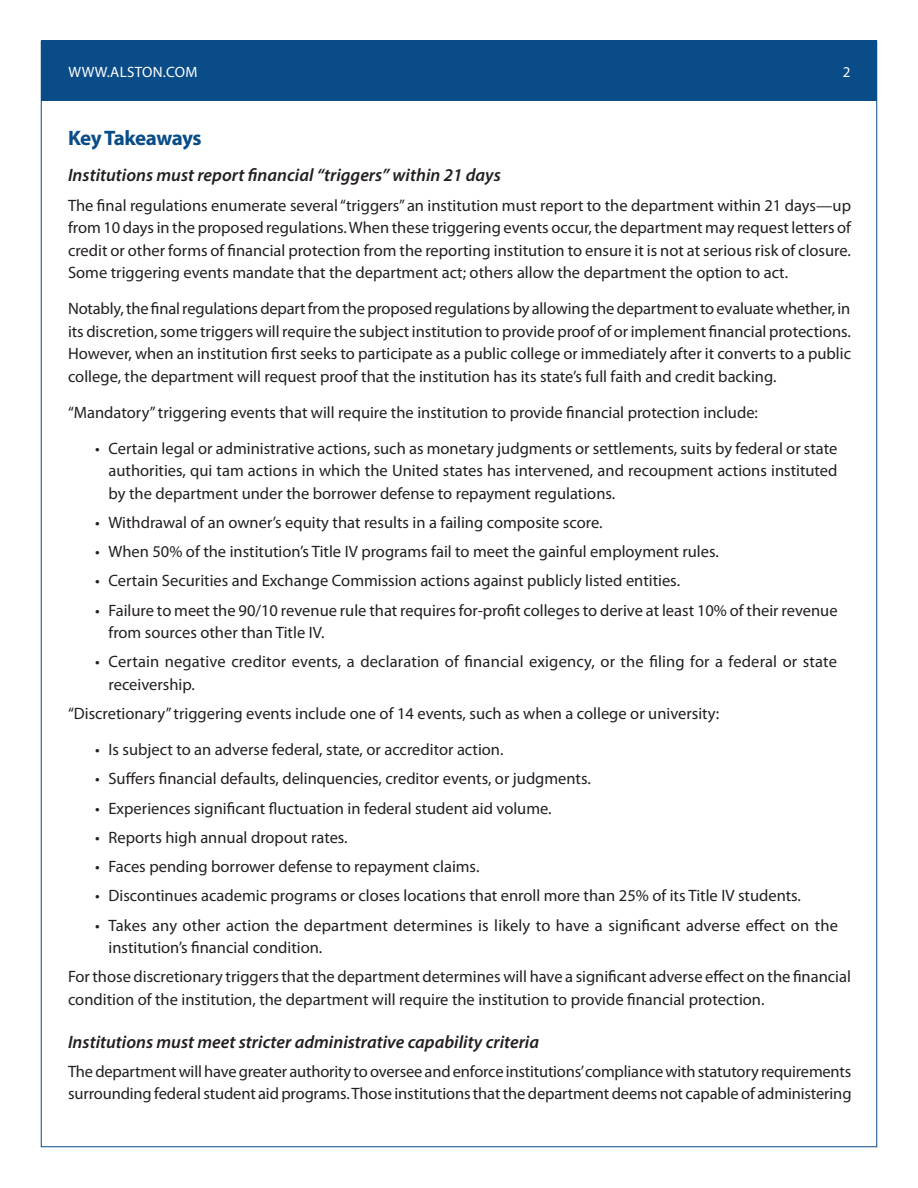
<style>
.page{position:relative;width:918px;height:1188px;background:#fff}
.page>*{position:absolute;margin:0;border:0;box-sizing:border-box;transform-origin:0 0}
.t1{font:700 21px "Myriad Pro";letter-spacing:-.03em;color:#0a4c88}
.t2{font:italic 600 18px "Myriad Pro";color:#231f20}
.t3{font:16.5px/22.5px "Myriad Pro";color:#231f20}
.t4{font:15px "Myriad Pro";letter-spacing:.02em;color:#fff}
</style>
<div class="page">
<div style="left:41px;top:40px;width:835px;height:61px;background:#0a4c88"></div>
<p class="t4" style="left:68px;top:62px;width:130px">WWW.ALSTON.COM</p>
<p class="t4" style="left:843px;top:62px;width:9px">2</p>
<p class="t1" style="left:68px;top:125px;width:135px">Key Takeaways</p>
<p class="t2" style="left:68px;top:164px;width:434px">Institutions must report financial “triggers” within 21 days</p>
<p class="t3" style="left:68px;top:194px;width:785px;text-align:justify">The final regulations enumerate several “triggers” an institution must report to the department within 21 days—up from 10 days in the proposed regulations. When these triggering events occur, the department may request letters of credit or other forms of financial protection from the reporting institution to ensure it is not at serious risk of closure.<br>Some triggering events mandate that the department act; others allow the department the option to act.</p>
<p class="t3" style="left:68px;top:297px;width:785px;text-align:justify">Notably, the final regulations depart from the proposed regulations by allowing the department to evaluate whether, in its discretion, some triggers will require the subject institution to provide proof of or implement financial protections.<br>However, when an institution first seeks to participate as a public college or immediately after it converts to a public college, the department will request proof that the institution has its state’s full faith and credit backing.</p>
<p class="t3" style="left:68px;top:401px;width:691px">“Mandatory” triggering events that will require the institution to provide financial protection include:</p>
<p class="t3" style="left:109px;top:437px;width:731px;text-align:justify;text-indent:-13px">• Certain legal or administrative actions, such as monetary judgments or settlements, suits by federal or state authorities, qui tam actions in which the United states has intervened, and recoupment actions instituted by the department under the borrower defense to repayment regulations.</p>
<p class="t3" style="left:95px;top:511px;width:509px">• Withdrawal of an owner’s equity that results in a failing composite score.</p>
<p class="t3" style="left:95px;top:540px;width:625px">• When 50% of the institution’s Title IV programs fail to meet the gainful employment rules.</p>
<p class="t3" style="left:95px;top:569px;width:587px">• Certain Securities and Exchange Commission actions against publicly listed entities.</p>
<p class="t3" style="left:109px;top:599px;width:731px;text-indent:-13px">• Failure to meet the 90/10 revenue rule that requires for-profit colleges to derive at least 10% of their revenue from sources other than Title IV.</p>
<p class="t3" style="left:109px;top:650px;width:730px;text-indent:-13px">• Certain negative creditor events, a declaration of financial exigency, or the filing for a federal or state receivership.</p>
<p class="t3" style="left:68px;top:702px;width:653px">“Discretionary” triggering events include one of 14 events, such as when a college or university:</p>
<p class="t3" style="left:95px;top:738px;width:410px">• Is subject to an adverse federal, state, or accreditor action.</p>
<p class="t3" style="left:95px;top:767px;width:497px">• Suffers financial defaults, delinquencies, creditor events, or judgments.</p>
<p class="t3" style="left:95px;top:797px;width:458px">• Experiences significant fluctuation in federal student aid volume.</p>
<p class="t3" style="left:95px;top:826px;width:254px">• Reports high annual dropout rates.</p>
<p class="t3" style="left:95px;top:855px;width:386px">• Faces pending borrower defense to repayment claims.</p>
<p class="t3" style="left:95px;top:884px;width:708px">• Discontinues academic programs or closes locations that enroll more than 25% of its Title IV students.</p>
<p class="t3" style="left:109px;top:914px;width:731px;text-indent:-13px">• Takes any other action the department determines is likely to have a significant adverse effect on the institution’s financial condition.</p>
<p class="t3" style="left:68px;top:965px;width:784px">For those discretionary triggers that the department determines will have a significant adverse effect on the financial condition of the institution, the department will require the institution to provide financial protection.</p>
<p class="t2" style="left:68px;top:1030px;width:473px">Institutions must meet stricter administrative capability criteria</p>
<p class="t3" style="left:68px;top:1060px;width:785px">The department will have greater authority to oversee and enforce institutions’compliance with statutory requirements surrounding federal student aid programs. Those institutions that the department deems not capable of administering</p>
</div>
